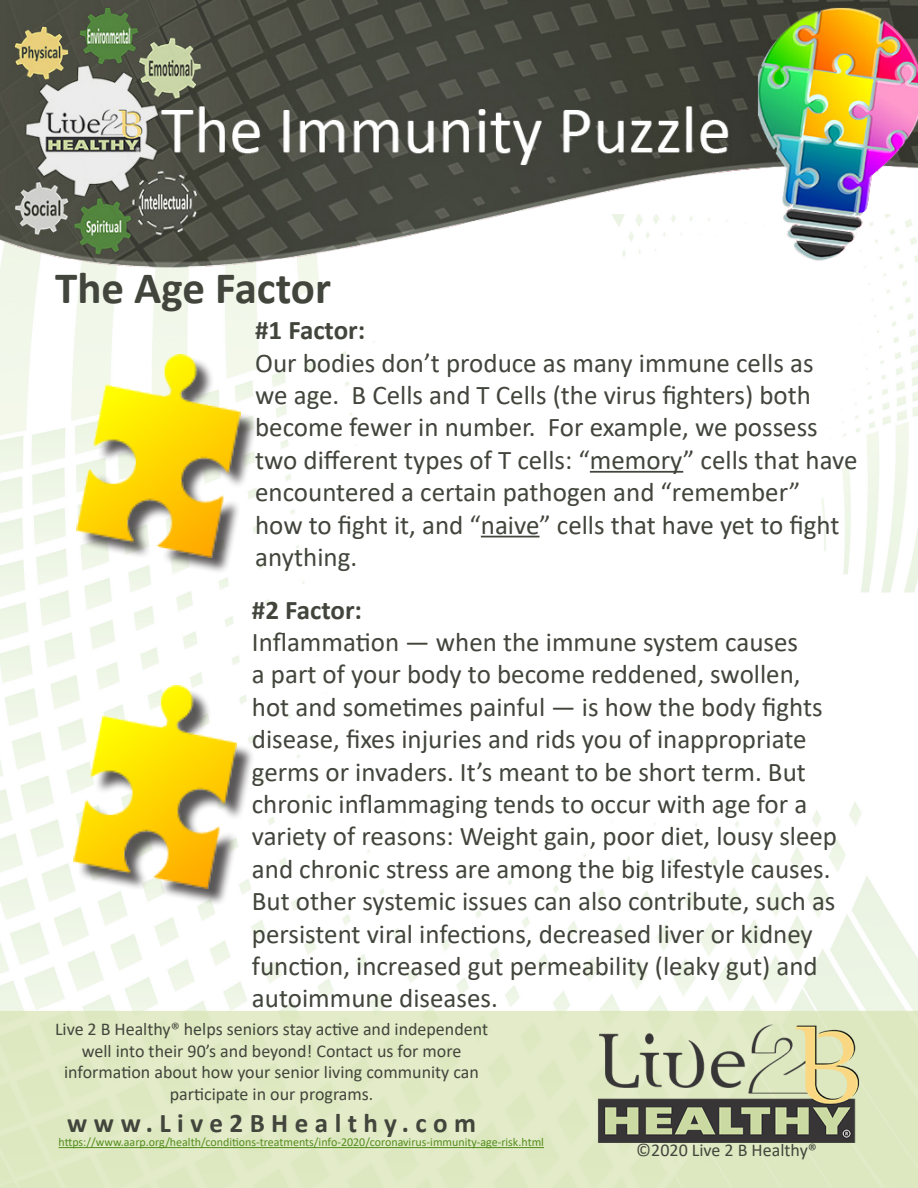
<style>
.page{position:relative;width:918px;height:1188px;background:#fff}
.page>*{position:absolute;margin:0;border:0;box-sizing:border-box;transform-origin:0 0}
.t1{font:700 45px "Calibri";color:#42453c}
.Main_Text{font:27px/32.4px "Calibri";color:#42453c}
.t2{font:700 27px "Calibri";letter-spacing:.24em;color:#42453c}
.t3{font:18px/21.6px "Calibri";color:#42453c;text-align:center}
.Main_Text-2{font:12px "Calibri";color:#548d1c}
</style>
<div class="page">
<img style="left:0;top:267px;width:918px;height:744px">
<img style="left:0;top:0;width:918px;height:267px">
<div style="left:0;top:1011px;width:918px;height:177px;background:#e1eac7"></div>
<img style="left:597px;top:1011px;width:267px;height:132px">
<div style="left:80px;top:357px;width:178px;height:218px;background:#231f20;opacity:.75"></div>
<img style="left:77px;top:354px;width:163px;height:203px">
<hr style="left:590px;top:471px;width:93px;height:2px;background:#42453c">
<hr style="left:481px;top:536px;width:59px;height:1px;background:#42453c">
<div style="left:76px;top:689px;width:179px;height:218px;background:#231f20;opacity:.75"></div>
<img style="left:74px;top:686px;width:163px;height:203px">
<hr style="left:59px;top:1147px;width:485px;height:1px;background:#548d1c">
<p class="t1" style="left:55px;top:257px;width:278px">The Age Factor</p>
<p class="t2" style="left:255px;top:311px;width:112px">#1 Factor:</p>
<p class="Main_Text" style="left:255px;top:346px;width:604px">Our bodies don’t produce as many immune cells as<br>we age. B Cells and T Cells (the virus fighters) both become fewer in number. For example, we possess two different types of T cells: “memory” cells that have encountered a certain pathogen and “remember”<br>how to fight it, and “naive” cells that have yet to fight anything.</p>
<p class="t2" style="left:252px;top:591px;width:112px">#2 Factor:</p>
<p class="Main_Text" style="left:252px;top:625px;width:587px">Inflammation — when the immune system causes<br>a part of your body to become reddened, swollen, hot and sometimes painful — is how the body fights disease, fixes injuries and rids you of inappropriate germs or invaders. It’s meant to be short term. But chronic inflammaging tends to occur with age for a variety of reasons: Weight gain, poor diet, lousy sleep and chronic stress are among the big lifestyle causes.<br>But other systemic issues can also contribute, such as persistent viral infections, decreased liver or kidney function, increased gut permeability (leaky gut) and autoimmune diseases.</p>
<p class="t3" style="left:55px;top:1018px;width:435px">Live 2 B Healthy® helps seniors stay active and independent well into their 90’s and beyond! Contact us for more information about how your senior living community can participate in our programs.</p>
<p class="t2" style="left:67px;top:1104px;width:410px">www.Live2BHealthy.com</p>
<p class="Main_Text-2" style="left:59px;top:1134px;width:487px">https://www.aarp.org/health/conditions-treatments/info-2020/coronavirus-immunity-age-risk.html</p>
<p class="t3" style="left:636px;top:1139px;width:182px">©2020 Live 2 B Healthy®</p>
</div>
